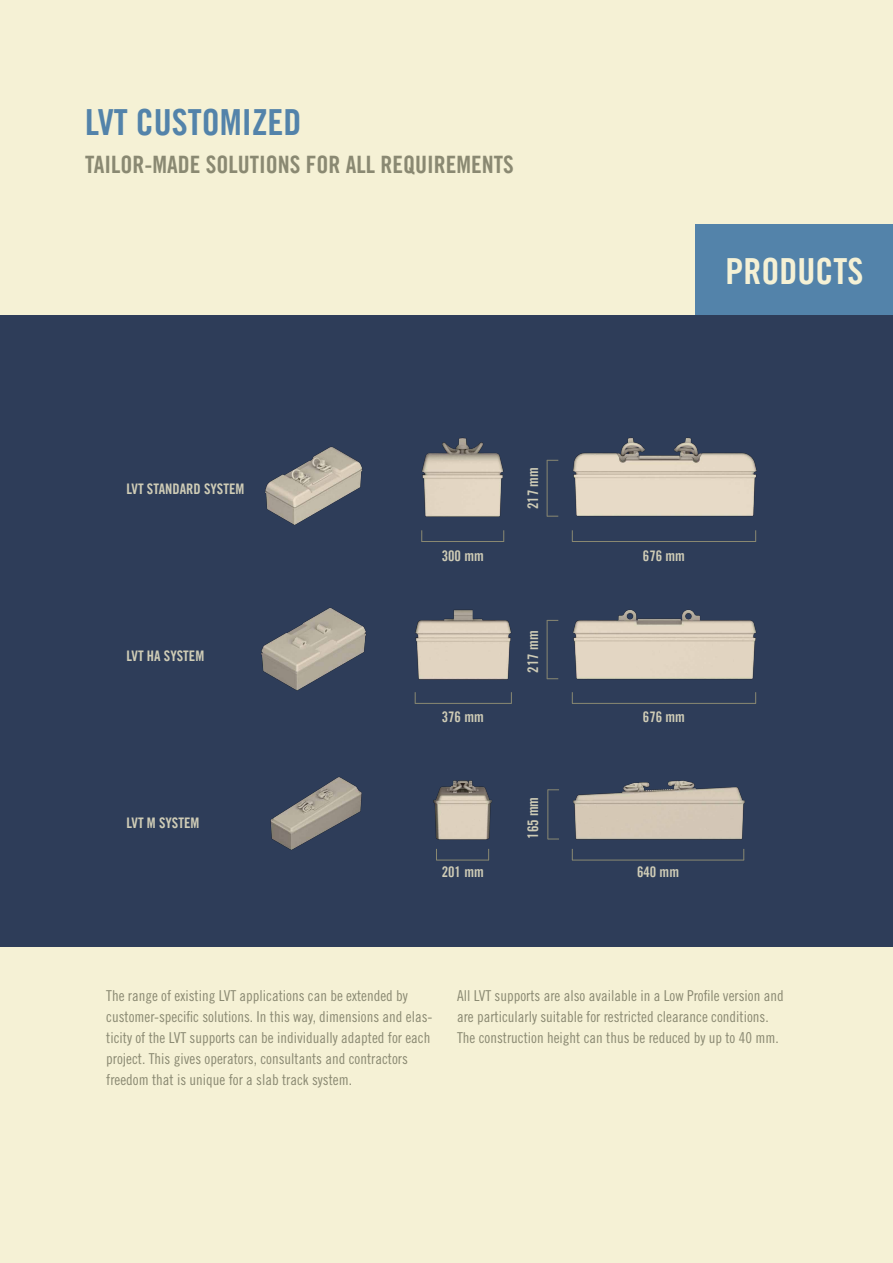
<style>
.page{position:relative;width:893px;height:1263px;background:#f5f1d5}
.page>*{position:absolute;margin:0;border:0;box-sizing:border-box;transform-origin:0 0}
.t1{font:36px "Trade Gothic Bold Cond Twenty";color:#5383aa}
.t2{font:36px "Trade Gothic Bold Cond Twenty";color:#f5f1d5}
.t3{font:24px "Trade Gothic Bold Cond Twenty";color:#8a8972}
.t4{font:15px/21px "Trade Gothic Cond Eighteen";color:#8a8972}
.t5{font:14.55px "Trade Gothic Bold Cond Twenty";color:#cfccb6}
</style>
<div class="page">
<div style="left:0;top:315px;width:893px;height:631px;background:#2e3d59"></div>
<div style="left:696px;top:224px;width:197px;height:91px;background:#5383aa"></div>
<img style="left:261px;top:437px;width:496px;height:419px">
<hr style="left:421px;top:541px;width:83px;height:1px;background:#8a8972">
<hr style="left:572px;top:541px;width:184px;height:1px;background:#8a8972">
<hr style="left:547px;top:460px;width:1px;height:56px;background:#8a8972">
<hr style="left:415px;top:703px;width:97px;height:1px;background:#8a8972">
<hr style="left:572px;top:703px;width:184px;height:1px;background:#8a8972">
<hr style="left:572px;top:860px;width:172px;height:1px;background:#8a8972">
<hr style="left:436px;top:860px;width:53px;height:1px;background:#8a8972">
<hr style="left:547px;top:620px;width:1px;height:59px;background:#8a8972">
<hr style="left:547px;top:789px;width:1px;height:50px;background:#8a8972">
<h1 class="t1" style="left:85px;top:100px;width:218px">LVT CUSTOMIZED</h1>
<h2 class="t3" style="left:85px;top:149px;width:430px">TAILOR-MADE SOLUTIONS FOR ALL REQUIREMENTS</h2>
<h1 class="t2" style="left:725px;top:249px;width:139px">PRODUCTS</h1>
<p class="t5" style="left:126px;top:480px;width:119px">LVT STANDARD SYSTEM</p>
<p class="t5" style="left:126px;top:647px;width:79px">LVT HA SYSTEM</p>
<p class="t5" style="left:126px;top:814px;width:74px">LVT M SYSTEM</p>
<p class="t5" style="left:524px;top:509px;width:44px;rotate:-90deg">217 mm</p>
<p class="t5" style="left:442px;top:547px;width:44px">300 mm</p>
<p class="t5" style="left:643px;top:547px;width:44px">676 mm</p>
<p class="t5" style="left:442px;top:708px;width:44px">376 mm</p>
<p class="t5" style="left:442px;top:863px;width:44px">201 mm</p>
<p class="t5" style="left:524px;top:673px;width:44px;rotate:-90deg">217 mm</p>
<p class="t5" style="left:524px;top:839px;width:44px;rotate:-90deg">165 mm</p>
<p class="t5" style="left:643px;top:708px;width:44px">676 mm</p>
<p class="t5" style="left:637px;top:863px;width:44px">640 mm</p>
<p class="t4" style="left:106px;top:985px;width:328px">The range of existing LVT applications can be extended by customer-specific solutions. In this way, dimensions and elas&shy;ticity of the LVT supports can be individually adapted for each project. This gives operators, consultants and contractors freedom that is unique for a slab track system.</p>
<p class="t4" style="left:457px;top:985px;width:328px">All LVT supports are also available in a Low Profile version and are particularly suitable for restricted clearance conditions.<br>The construction height can thus be reduced by up to 40 mm.</p>
</div>
